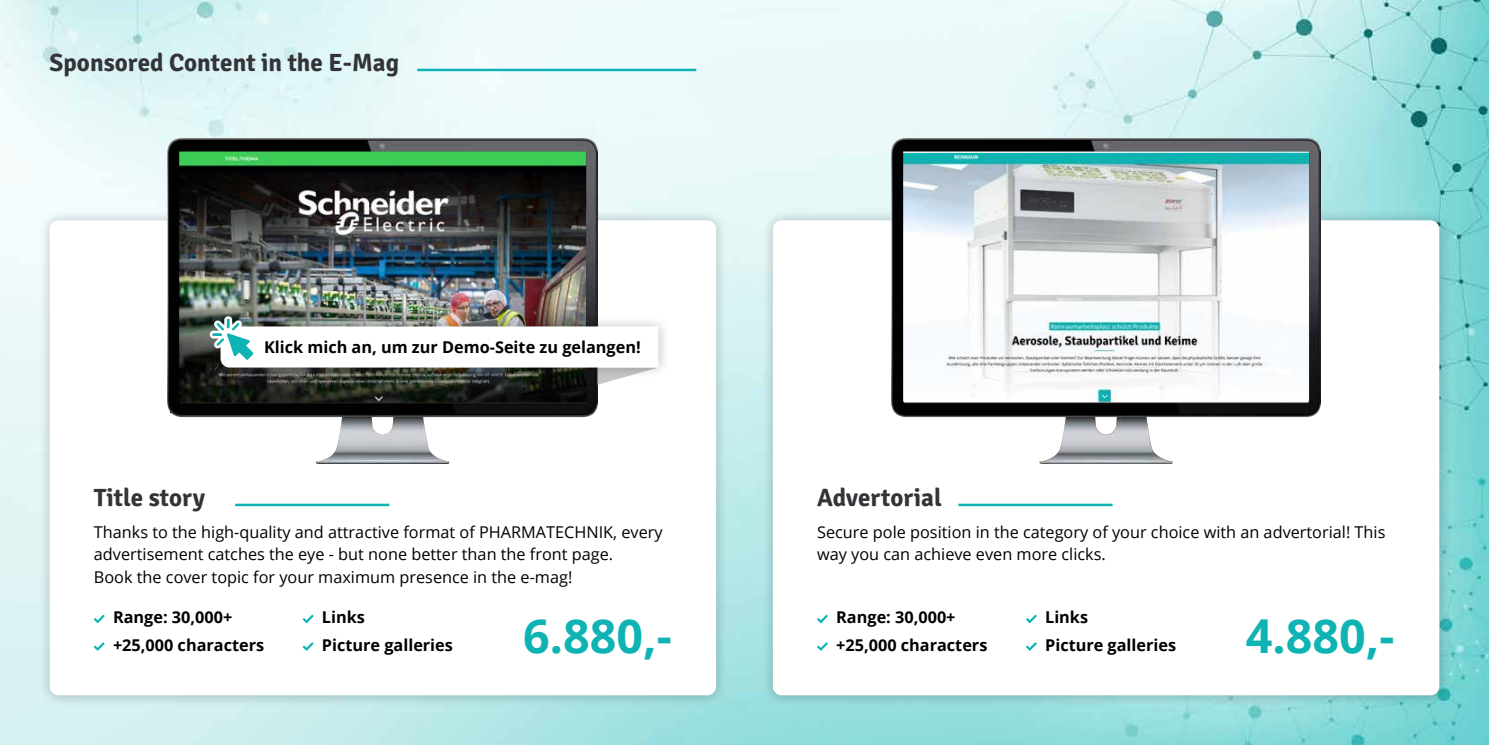
<style>
.page{position:relative;width:1489px;height:745px;background:#fff}
.page>*{position:absolute;margin:0;border:0;box-sizing:border-box;transform-origin:0 0}
.t1{font:700 46.75px "Open Sans";color:#0fb3b3}
.t2{font:700 25px "Signika Negative";color:#343438}
.t3{font:16.25px/22.5px "Open Sans";color:#000}
.t4{font:700 16.25px/27.5px "Open Sans";color:#000}
</style>
<div class="page">
<img style="left:0;top:0;width:1488px;height:744px">
<div style="left:761px;top:208px;width:689px;height:498px;background:#000;opacity:.25"></div>
<div style="left:772px;top:220px;width:667px;height:474px;background:#fff;border-radius:9px"></div>
<div style="left:38px;top:208px;width:690px;height:498px;background:#000;opacity:.25"></div>
<div style="left:50px;top:220px;width:666px;height:474px;background:#fff;border-radius:9px"></div>
<svg style="left:94px;top:614px;width:11px;height:8px"></svg>
<svg style="left:94px;top:642px;width:11px;height:8px"></svg>
<svg style="left:817px;top:614px;width:10px;height:8px"></svg>
<svg style="left:817px;top:642px;width:10px;height:8px"></svg>
<svg style="left:303px;top:614px;width:10px;height:8px"></svg>
<svg style="left:303px;top:642px;width:10px;height:8px"></svg>
<svg style="left:1026px;top:614px;width:10px;height:8px"></svg>
<svg style="left:1026px;top:642px;width:10px;height:8px"></svg>
<hr style="left:417px;top:69px;width:279px;height:2px;background:#0fb3b3">
<hr style="left:235px;top:503px;width:154px;height:3px;background:#0fb3b3">
<hr style="left:958px;top:503px;width:154px;height:3px;background:#0fb3b3">
<img style="left:168px;top:138px;width:429px;height:325px">
<div style="left:209px;top:314px;width:461px;height:65px;background:#000;opacity:.25"></div>
<div style="left:224px;top:316px;width:8px;height:14px;border:2px solid #fff;border-radius:3px"></div>
<svg style="left:212px;top:318px;width:446px;height:66px"></svg>
<svg style="left:211px;top:332px;width:12px;height:5px"></svg>
<div style="left:210px;top:330px;width:14px;height:8px;border:2px solid #fff;border-radius:3px"></div>
<img style="left:891px;top:139px;width:429px;height:324px">
<h2 class="t2" style="left:50px;top:47px;width:351px">Sponsored Content in the E-Mag</h2>
<p class="t4" style="left:264px;top:333px;width:378px">Klick mich an, um zur Demo-Seite zu gelangen!</p>
<h2 class="t2" style="left:94px;top:482px;width:113px">Title story</h2>
<h2 class="t2" style="left:817px;top:482px;width:126px">Advertorial</h2>
<p class="t3" style="left:94px;top:520px;width:570px">Thanks to the high-quality and attractive format of PHARMATECHNIK, every advertisement catches the eye - but none better than the front page.<br>Book the cover topic for your maximum presence in the e-mag!</p>
<p class="t4" style="left:113px;top:602px;width:153px">Range: 30,000+ +25,000 characters</p>
<p class="t4" style="left:836px;top:602px;width:153px">Range: 30,000+ +25,000 characters</p>
<p class="t3" style="left:817px;top:520px;width:569px">Secure pole position in the category of your choice with an advertorial! This way you can achieve even more clicks.</p>
<p class="t4" style="left:322px;top:602px;width:132px">Links<br>Picture galleries</p>
<p class="t4" style="left:1045px;top:602px;width:132px">Links<br>Picture galleries</p>
<h1 class="t1" style="left:523px;top:602px;width:150px">6.880,-</h1>
<h1 class="t1" style="left:1245px;top:602px;width:150px">4.880,-</h1>
</div>
